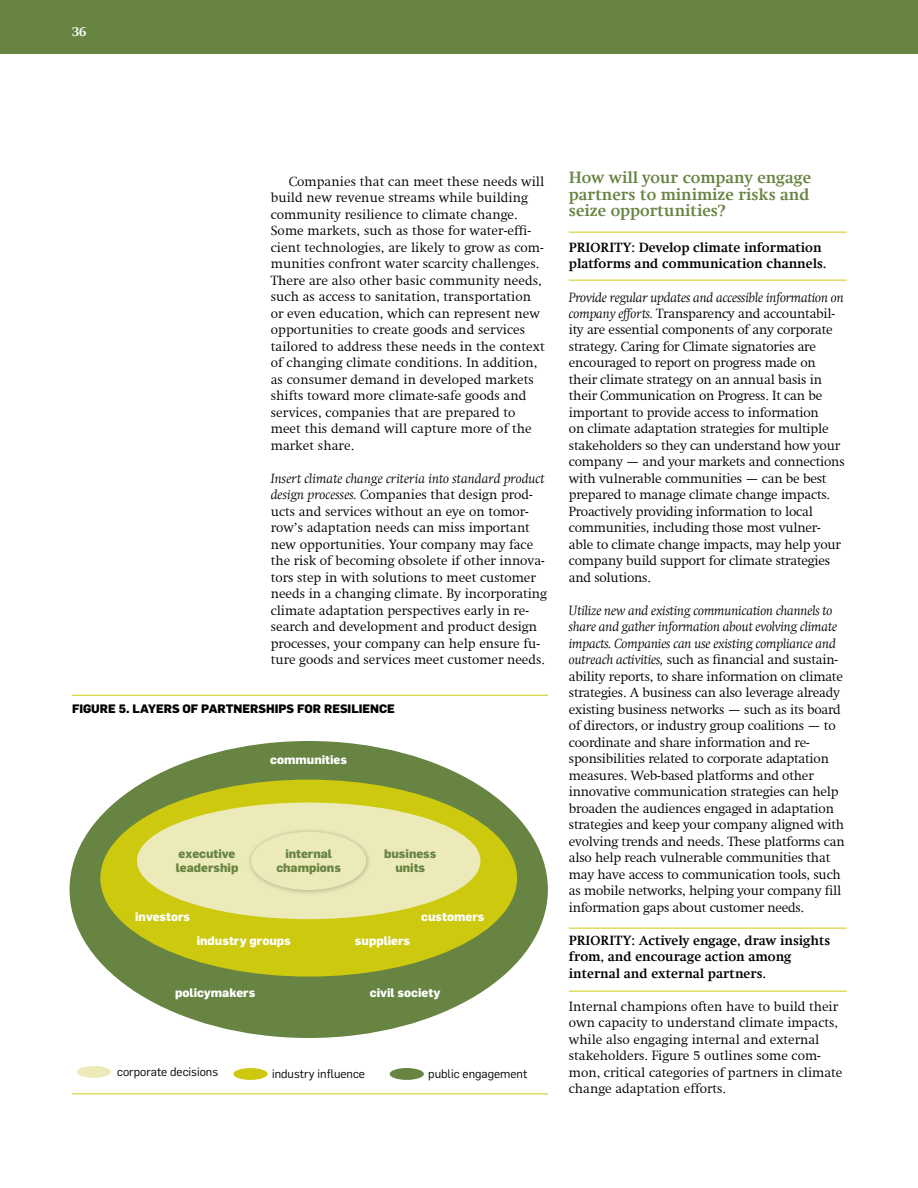
<style>
.page{position:relative;width:918px;height:1188px;background:#fff}
.page>*{position:absolute;margin:0;border:0;box-sizing:border-box;transform-origin:0 0}
.t1{font:700 16.5px/16.5px "Swift Com";color:#678442;text-align:justify}
.t2{font:300 13.5px/16.5px "Swift Com";letter-spacing:-.015em;color:#000}
.t3{font:300 13.5px/16.5px "Swift Com";letter-spacing:.005em;color:#000}
.t4{font:700 13.5px/16.5px "Swift Com";color:#000}
.t5{font:700 13.5px "Swift Com";color:#fff}
.t6{font:800 12px "Flama";color:#fff}
.t7{font:12px "Flama";color:#000}
.t8{font:800 12px/13.5px "Flama";color:#678442;text-align:center}
.t9{font:800 12px "Flama";color:#000}
.s1{font-style:italic}
</style>
<div class="page">
<div style="left:0;top:0;width:918px;height:54px;background:#678442"></div>
<hr style="left:569px;top:232px;width:278px;height:1px;background:#cdc90f">
<hr style="left:569px;top:280px;width:278px;height:1px;background:#cdc90f">
<hr style="left:569px;top:928px;width:278px;height:1px;background:#cdc90f">
<hr style="left:569px;top:991px;width:278px;height:1px;background:#cdc90f">
<hr style="left:72px;top:695px;width:476px;height:1px;background:#cdc90f">
<hr style="left:72px;top:1094px;width:476px;height:1px;background:#cdc90f">
<div style="left:77px;top:1066px;width:34px;height:12px;background:#eceab9;border-radius:50%"></div>
<div style="left:233px;top:1068px;width:35px;height:12px;background:#cdc90f;border-radius:50%"></div>
<div style="left:390px;top:1068px;width:34px;height:12px;background:#678442;border-radius:50%"></div>
<div style="left:70px;top:741px;width:478px;height:297px;background:#678442;border-radius:50%"></div>
<div style="left:100px;top:780px;width:417px;height:197px;background:#cdc90f;border-radius:50%"></div>
<div style="left:137px;top:803px;width:343px;height:116px;background:#eceab9;border-radius:50%"></div>
<div style="left:247px;top:827px;width:125px;height:69px;background:#000;opacity:.25"></div>
<div style="left:251px;top:832px;width:115px;height:58px;background:#eceab9;border-radius:50%"></div>
<p class="t5" style="left:72px;top:23px;width:16px">36</p>
<p class="t3" style="left:271px;top:173px;width:275px;text-indent:18px">Companies that can meet these needs will build new revenue streams while building community resilience to climate change.<br>Some markets, such as those for water-effi&shy;cient technologies, are likely to grow as com&shy;munities confront water scarcity challenges.<br>There are also other basic community needs, such as access to sanitation, transportation or even education, which can represent new opportunities to create goods and services tailored to address these needs in the context of changing climate conditions. In addition, as consumer demand in developed markets shifts toward more climate-safe goods and services, companies that are prepared to meet this demand will capture more of the market share.</p>
<p class="t2" style="left:271px;top:470px;width:278px"><span class="s1">Insert climate change criteria into standard product design processes.</span> Companies that design prod&shy;ucts and services without an eye on tomor&shy;row’s adaptation needs can miss important new opportunities. Your company may face the risk of becoming obsolete if other innova&shy;tors step in with solutions to meet customer needs in a changing climate. By incorporating climate adaptation perspectives early in re&shy;search and development and product design processes, your company can help ensure fu&shy;ture goods and services meet customer needs.</p>
<p class="t9" style="left:72px;top:702px;width:139px">Figure 5. Layers of Par</p>
<p class="t9" style="left:226px;top:702px;width:162px">tnerships for Resilience</p>
<p class="t6" style="left:270px;top:752px;width:78px">communities</p>
<p class="t8" style="left:176px;top:847px;width:64px;text-align:left">executive leadership</p>
<p class="t6" style="left:135px;top:909px;width:57px">investors</p>
<p class="t6" style="left:197px;top:933px;width:96px">industry groups</p>
<p class="t8" style="left:276px;top:847px;width:66px">internal champions</p>
<p class="t8" style="left:384px;top:847px;width:54px">business units</p>
<p class="t6" style="left:421px;top:909px;width:65px">customers</p>
<p class="t6" style="left:355px;top:933px;width:57px">suppliers</p>
<p class="t6" style="left:175px;top:985px;width:82px">policymakers</p>
<p class="t6" style="left:370px;top:985px;width:72px">civil society</p>
<p class="t7" style="left:117px;top:1065px;width:102px">corporate decisions</p>
<p class="t7" style="left:272px;top:1066px;width:95px">industry influence</p>
<p class="t7" style="left:428px;top:1066px;width:100px">public engagement</p>
<p class="t1" style="left:569px;top:169px;width:244px">How will your company engage partners to minimize risks and seize opportunities?</p>
<p class="t4" style="left:569px;top:239px;width:17px">Priorit</p>
<p class="t4" style="left:569px;top:239px;width:259px;text-indent:54px">y: Develop climate information platforms and communication channels.</p>
<p class="t2" style="left:569px;top:289px;width:277px"><span class="s1">Provide regular updates and accessible information on company efforts.</span> Transparency and accountabil&shy;ity are essential components of any corporate strategy. Caring for Climate signatories are encouraged to report on progress made on their climate strategy on an annual basis in their Communication on Progress. It can be important to provide access to information<br>on climate adaptation strategies for multiple stakeholders so they can understand how your company — and your markets and connections with vulnerable communities — can be best prepared to manage climate change impacts.<br>Proactively providing information to local communities, including those most vulner&shy;able to climate change impacts, may help your company build support for climate strategies and solutions.</p>
<p class="t2" style="left:569px;top:602px;width:277px"><span class="s1">Utilize new and existing communication channels to share and gather information about evolving climate impacts. Companies can use existing compliance and outreach activities,</span> such as financial and sustain&shy;ability reports, to share information on climate strategies. A business can also leverage already existing business networks — such as its board of directors, or industry group coalitions — to coordinate and share information and re&shy;sponsibilities related to corporate adaptation measures. Web-based platforms and other innovative communication strategies can help broaden the audiences engaged in adaptation strategies and keep your company aligned with evolving trends and needs. These platforms can also help reach vulnerable communities that may have access to communication tools, such as mobile networks, helping your company fill information gaps about customer needs.</p>
<p class="t4" style="left:569px;top:932px;width:17px">Priorit</p>
<p class="t4" style="left:569px;top:932px;width:263px;text-indent:54px">y: Actively engage, draw insights from, and encourage action among internal and external partners.</p>
<p class="t2" style="left:569px;top:998px;width:275px">Internal champions often have to build their own capacity to understand climate impacts, while also engaging internal and external stakeholders. Figure 5 outlines some com&shy;mon, critical categories of partners in climate change adaptation efforts.</p>
</div>
